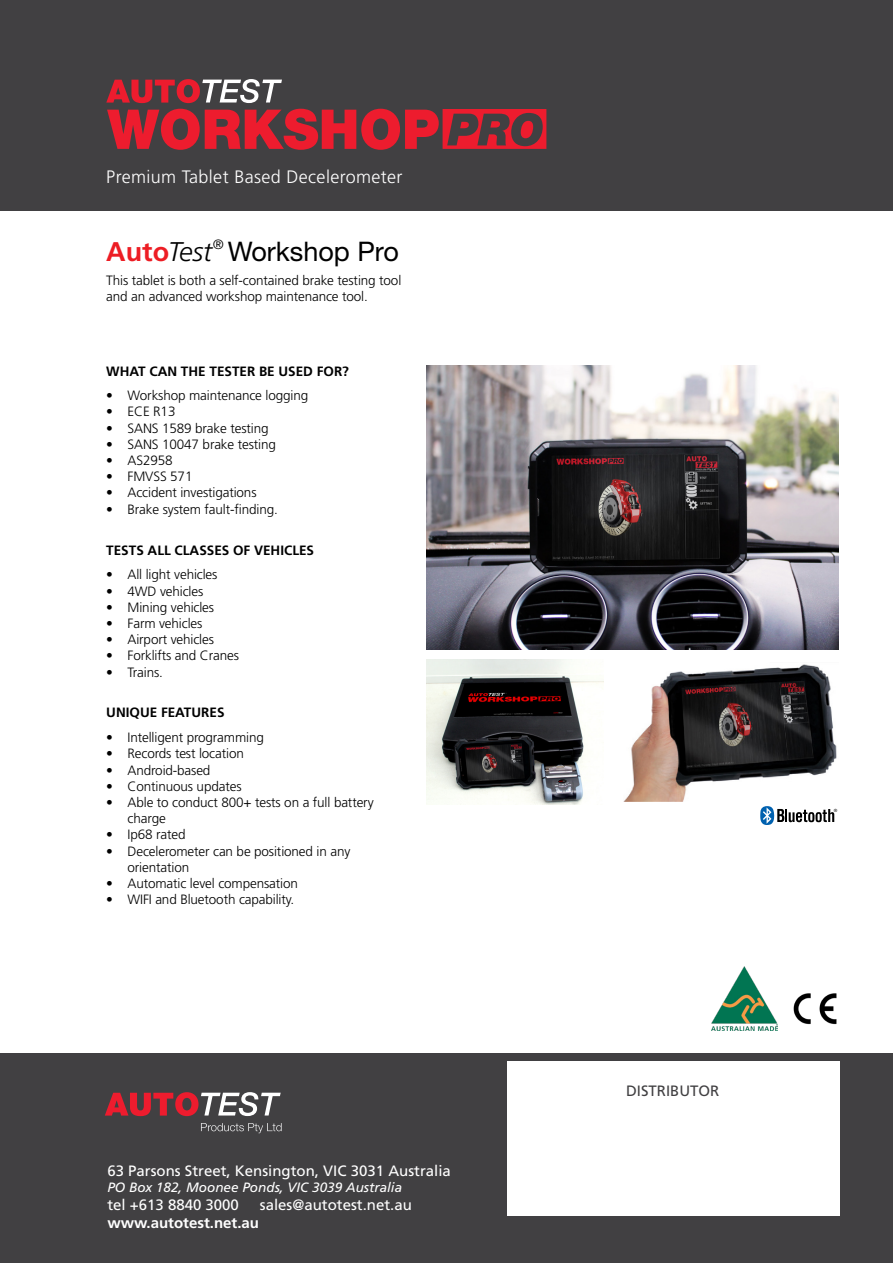
<style>
.page{position:relative;width:893px;height:1263px;background:#fff}
.page>*{position:absolute;margin:0;border:0;box-sizing:border-box;transform-origin:0 0}
.heading{font:27px "Helvetica Neue";color:#000}
.t1{font:300 18px "Frutiger LT Std";letter-spacing:.02em;color:#fff}
.t2{font:15px "Frutiger LT Std";color:#fff}
.t3{font:700 15px "Frutiger LT Std";color:#fff}
.t4{font:15px "Frutiger LT Std";color:#414042}
.bodytext{font:300 13.5px/16.2px "Frutiger LT Std";letter-spacing:-.01em;color:#000}
.heading-2{font:700 13.5px "Frutiger LT Std";color:#000}
.t5{font:italic 13.5px "Frutiger LT Std";color:#fff}
.t6{font:300 4.5px "Frutiger LT Std";color:#000}
.s1{font-family:"Frutiger LT Std";font-weight:700;color:#ed1d24}
.s2{font-family:"Frutiger LT Std";font-weight:300;font-style:italic}
</style>
<div class="page">
<div style="left:0;top:0;width:893px;height:210px;background:#414042"></div>
<svg style="left:106px;top:79px;width:176px;height:24px"></svg>
<svg style="left:107px;top:109px;width:439px;height:41px"></svg>
<div style="left:0;top:1053px;width:893px;height:210px;background:#414042"></div>
<div style="left:507px;top:1061px;width:332px;height:155px;background:#fff"></div>
<svg style="left:105px;top:1092px;width:176px;height:24px"></svg>
<svg style="left:201px;top:1123px;width:81px;height:10px"></svg>
<img style="left:426px;top:365px;width:412px;height:284px">
<img style="left:426px;top:659px;width:177px;height:145px">
<img style="left:624px;top:664px;width:213px;height:137px">
<svg style="left:760px;top:806px;width:75px;height:19px"></svg>
<img style="left:712px;top:966px;width:65px;height:64px">
<img style="left:793px;top:993px;width:44px;height:31px">
<h2 class="t1" style="left:106px;top:166px;width:298px">Premium Tablet Based Decelerometer</h2>
<p class="heading" style="left:106px;top:235px;width:294px"><span class="s1">Auto</span><span class="s2">Test</span><sup>®</sup> Workshop Pro</p>
<p class="bodytext" style="left:106px;top:273px;width:297px">This tablet is both a self-contained brake testing tool and an advanced workshop maintenance tool.</p>
<p class="heading-2" style="left:106px;top:363px;width:244px">WHAT CAN THE TESTER BE USED FOR?</p>
<p class="bodytext" style="left:106px;top:388px;width:203px">• Workshop maintenance logging</p>
<p class="bodytext" style="left:106px;top:404px;width:71px">• ECE R13</p>
<p class="bodytext" style="left:106px;top:420px;width:164px">• SANS 1589 brake testing</p>
<p class="bodytext" style="left:106px;top:436px;width:171px">• SANS 10047 brake testing</p>
<p class="bodytext" style="left:106px;top:452px;width:68px">• AS2958</p>
<p class="bodytext" style="left:106px;top:469px;width:88px">• FMVSS 571</p>
<p class="bodytext" style="left:106px;top:485px;width:152px">• Accident investigations</p>
<p class="bodytext" style="left:106px;top:501px;width:173px">• Brake system fault-finding.</p>
<p class="heading-2" style="left:106px;top:542px;width:209px">TESTS ALL CLASSES OF VEHICLES</p>
<p class="bodytext" style="left:106px;top:567px;width:113px">• All light vehicles</p>
<p class="bodytext" style="left:106px;top:583px;width:99px">• 4WD vehicles</p>
<p class="bodytext" style="left:106px;top:599px;width:109px">• Mining vehicles</p>
<p class="bodytext" style="left:106px;top:615px;width:98px">• Farm vehicles</p>
<p class="bodytext" style="left:106px;top:631px;width:109px">• Airport vehicles</p>
<p class="bodytext" style="left:106px;top:648px;width:134px">• Forklifts and Cranes</p>
<p class="bodytext" style="left:106px;top:664px;width:58px">• Trains.</p>
<p class="heading-2" style="left:106px;top:705px;width:120px">UNIQUE FEATURES</p>
<p class="bodytext" style="left:106px;top:729px;width:159px">• Intelligent programming</p>
<p class="bodytext" style="left:106px;top:746px;width:139px">• Records test location</p>
<p class="bodytext" style="left:106px;top:762px;width:106px">• Android-based</p>
<p class="bodytext" style="left:106px;top:778px;width:137px">• Continuous updates</p>
<p class="bodytext" style="left:128px;top:794px;width:248px;text-indent:-21px">• Able to conduct 800+ tests on a full battery charge</p>
<p class="bodytext" style="left:106px;top:827px;width:81px">• Ip68 rated</p>
<p class="bodytext" style="left:128px;top:843px;width:224px;text-indent:-21px">• Decelerometer can be positioned in any orientation</p>
<p class="bodytext" style="left:106px;top:875px;width:193px">• Automatic level compensation</p>
<p class="bodytext" style="left:106px;top:891px;width:189px">• WIFI and Bluetooth capability.</p>
<p class="t2" style="left:107px;top:1161px;width:345px">63 Parsons Street, Kensington, VIC 3031 Australia</p>
<p class="t5" style="left:107px;top:1179px;width:296px">PO Box 182, Moonee Ponds, VIC 3039 Australia</p>
<p class="t2" style="left:107px;top:1196px;width:133px">tel +613 8840 3000</p>
<p class="t2" style="left:260px;top:1196px;width:154px">sales@autotest.net.au</p>
<p class="t3" style="left:107px;top:1214px;width:153px">www.autotest.net.au</p>
<p class="t4" style="left:626px;top:1082px;width:95px">DISTRIBUTOR</p>
<p class="t6" style="left:834px;top:807px;width:5px">®</p>
</div>
